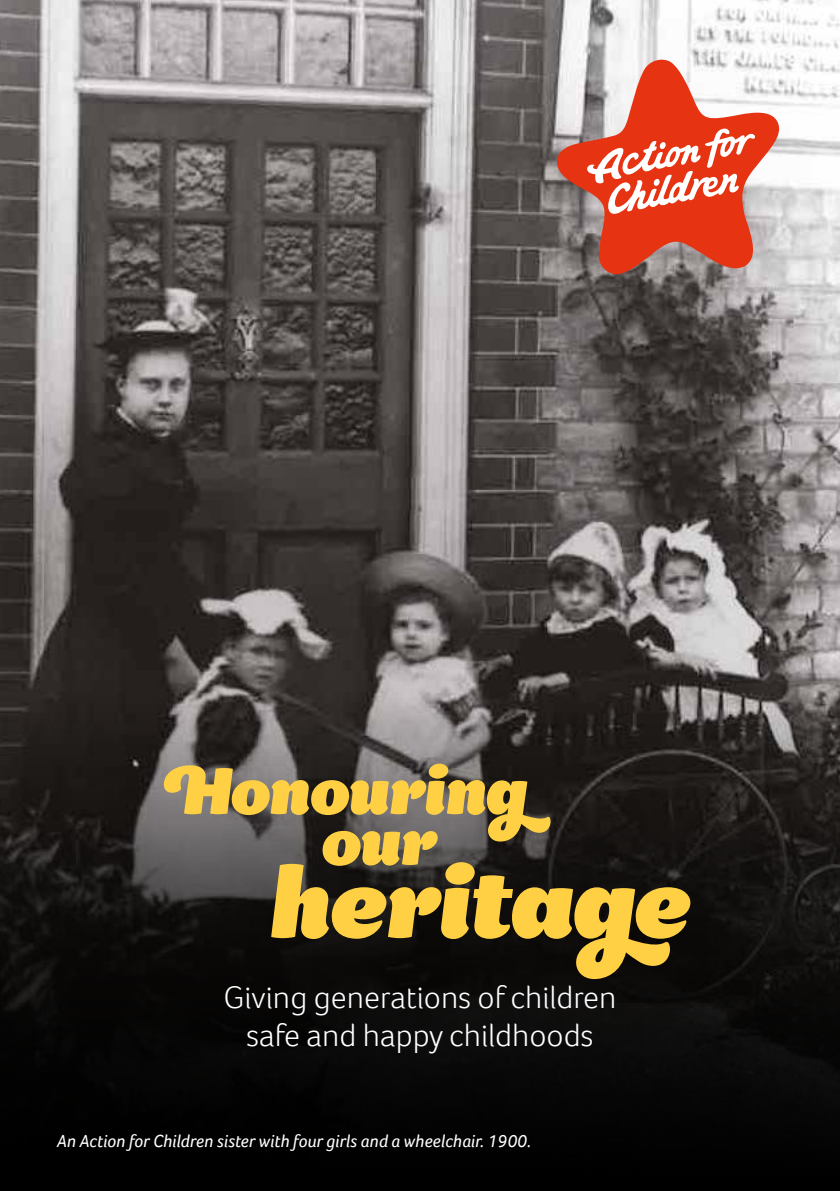
<style>
.page{position:relative;width:840px;height:1191px;background:#fff}
.page>*{position:absolute;margin:0;border:0;box-sizing:border-box;transform-origin:0 0}
.t1{font:italic 800 96px "Appetite Pro";color:#ffd044}
.t2{font:italic 800 64px/50.8px "Appetite Pro";letter-spacing:-.01em;color:#ffd044}
.t3{font:300 32px/38.4px "Foco";color:#fff;text-align:center}
.t4{font:italic 18px "Foco";color:#fff}
</style>
<div class="page">
<img style="left:0;top:0;width:839px;height:697px">
<svg style="left:0;top:697px;width:839px;height:494px;background:#1c1a19"></svg>
<svg style="left:556px;top:57px;width:226px;height:219px"></svg>
<svg style="left:586px;top:128px;width:169px;height:92px"></svg>
<h2 class="t2" style="left:321px;top:770px;width:206px;text-indent:-158px">Honouring our</h2>
<h1 class="t1" style="left:270px;top:842px;width:421px">heritage</h1>
<h3 class="t3" style="left:223px;top:977px;width:394px">Giving generations of children safe and happy childhoods</h3>
<p class="t4" style="left:57px;top:1129px;width:475px">An Action for Children sister with four girls and a wheelchair. 1900.</p>
</div>
